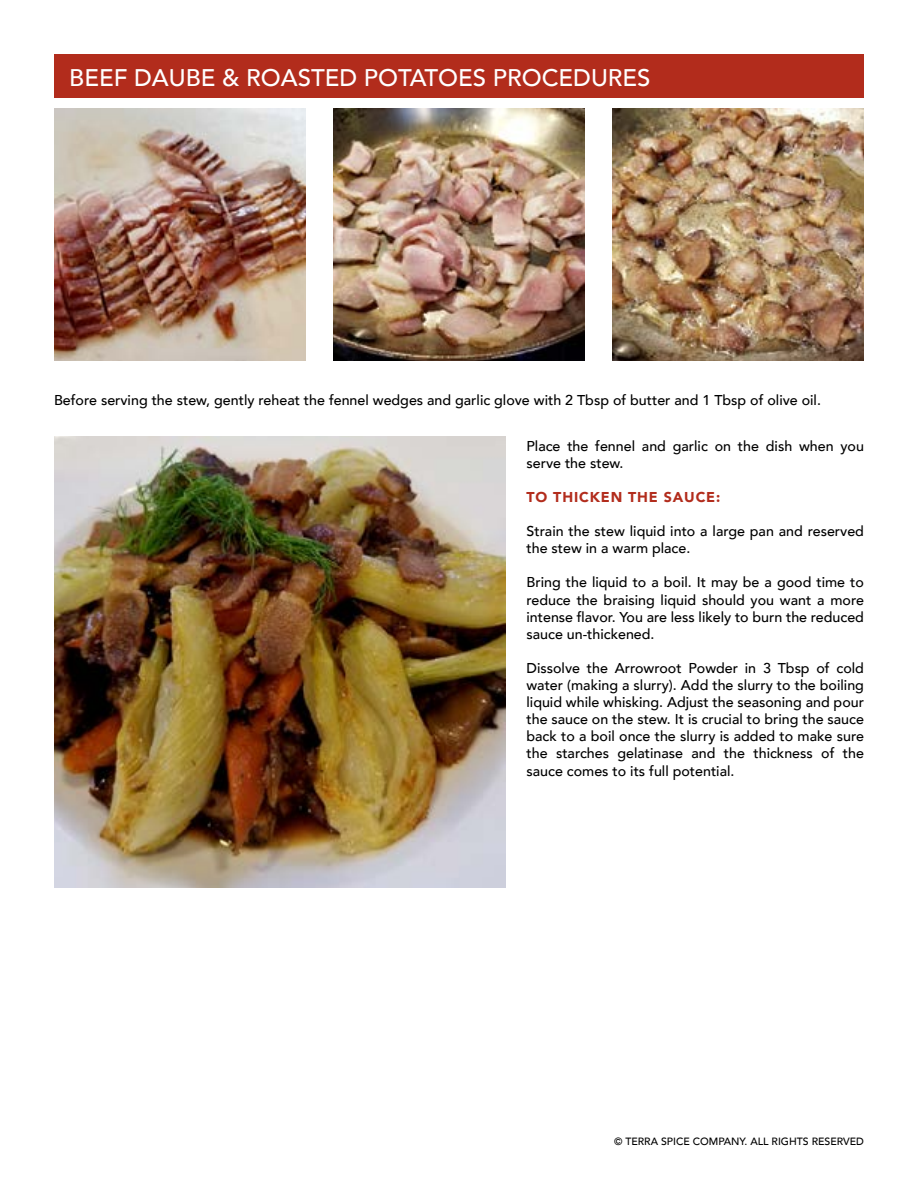
<style>
.page{position:relative;width:918px;height:1188px;background:#fff}
.page>*{position:absolute;margin:0;border:0;box-sizing:border-box;transform-origin:0 0}
.t1{font:500 24px "Avenir";color:#fff}
.t2{font:500 14.25px/17.1px "Avenir";color:#000}
.t3{font:900 14.25px "Avenir";letter-spacing:.06em;color:#b22c1c}
.t4{font:500 10.5px "Avenir";color:#000}
</style>
<div class="page">
<div style="left:54px;top:54px;width:810px;height:43px;background:#b22c1c"></div>
<img style="left:54px;top:109px;width:252px;height:252px">
<img style="left:333px;top:109px;width:252px;height:252px">
<img style="left:612px;top:109px;width:252px;height:252px">
<img style="left:54px;top:436px;width:451px;height:452px">
<h1 class="t1" style="left:69px;top:57px;width:583px">BEEF DAUBE &amp; ROASTED POTATOES PROCEDURES</h1>
<p class="t2" style="left:54px;top:391px;width:769px">Before serving the stew, gently reheat the fennel wedges and garlic glove with 2 Tbsp of butter and 1 Tbsp of olive oil.</p>
<p class="t2" style="left:526px;top:436px;width:339px">Place the fennel and garlic on the dish when you serve the stew.</p>
<p class="t3" style="left:526px;top:485px;width:195px">TO THICKEN THE SAUCE:</p>
<p class="t2" style="left:526px;top:522px;width:339px">Strain the stew liquid into a large pan and reserved the stew in a warm place.</p>
<p class="t2" style="left:526px;top:573px;width:339px;text-align:justify">Bring the liquid to a boil. It may be a good time to reduce the braising liquid should you want a more intense flavor. You are less likely to burn the reduced sauce un-thickened.</p>
<p class="t2" style="left:526px;top:659px;width:339px;text-align:justify">Dissolve the Arrowroot Powder in 3 Tbsp of cold water (making a slurry). Add the slurry to the boiling liquid while whisking. Adjust the seasoning and pour the sauce on the stew. It is crucial to bring the sauce back to a boil once the slurry is added to make sure the starches gelatinase and the thickness of the sauce comes to its full potential.</p>
<p class="t4" style="left:614px;top:1132px;width:251px">© TERRA SPICE COMPANY. ALL RIGHTS RESERVED</p>
</div>
